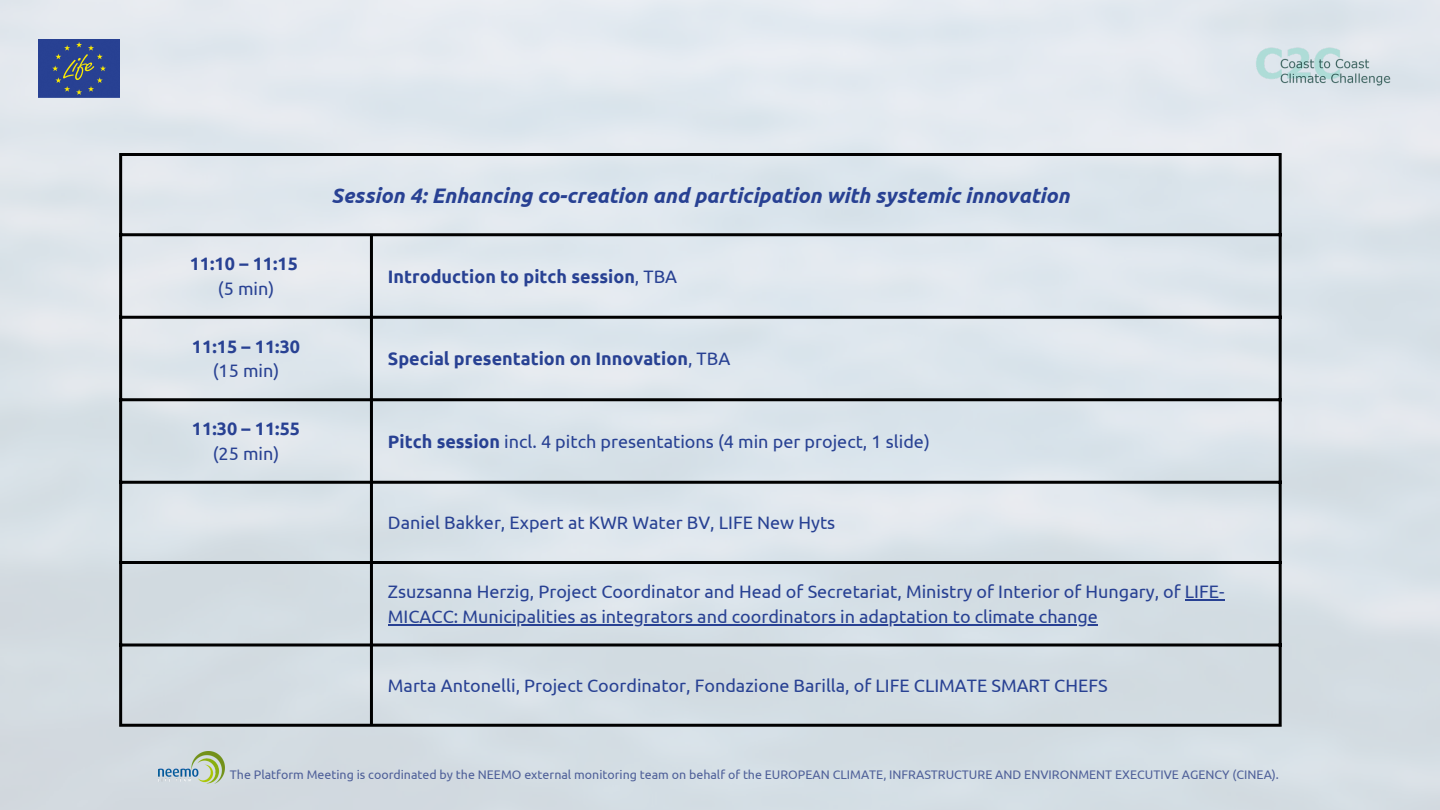
<style>
.page{position:relative;width:1440px;height:810px;background:#fff}
.page>*{position:absolute;margin:0;border:0;box-sizing:border-box;transform-origin:0 0}
.t1{font:italic 700 21px "Ubuntu";color:#284193}
.t2{font:18px/24.8px "Ubuntu";color:#284193}
.t3{font:700 18px "Ubuntu";color:#284193}
.t4{font:12.4px "Ubuntu";color:#4f6099}
.s1{font-weight:400}
.s2{font-weight:700}
</style>
<div class="page">
<img style="left:0;top:0;width:1440px;height:810px">
<img style="left:38px;top:39px;width:81px;height:59px">
<hr style="left:1185px;top:599px;width:39px;height:2px;background:#284193">
<hr style="left:388px;top:624px;width:710px;height:2px;background:#284193">
<hr style="left:119px;top:156px;width:3px;height:568px;background:#000">
<hr style="left:370px;top:236px;width:3px;height:488px;background:#000">
<hr style="left:1279px;top:156px;width:3px;height:568px;background:#000">
<hr style="left:119px;top:153px;width:1163px;height:3px;background:#000">
<hr style="left:119px;top:233px;width:1163px;height:3px;background:#000">
<hr style="left:119px;top:316px;width:1163px;height:3px;background:#000">
<hr style="left:119px;top:398px;width:1163px;height:3px;background:#000">
<hr style="left:119px;top:481px;width:1163px;height:3px;background:#000">
<hr style="left:119px;top:561px;width:1163px;height:3px;background:#000">
<hr style="left:119px;top:644px;width:1163px;height:2px;background:#000">
<hr style="left:119px;top:724px;width:1163px;height:3px;background:#000">
<img style="left:158px;top:752px;width:66px;height:31px">
<img style="left:1251px;top:35px;width:149px;height:63px">
<p class="t3" style="left:190px;top:253px;width:110px">11:10 – 11:15</p>
<p class="t2" style="left:218px;top:276px;width:58px">(5 min)</p>
<p class="t3" style="left:192px;top:336px;width:110px">11:15 – 11:30</p>
<p class="t2" style="left:213px;top:358px;width:68px">(15 min)</p>
<p class="t3" style="left:192px;top:418px;width:110px">11:30 – 11:55</p>
<p class="t2" style="left:213px;top:441px;width:68px">(25 min)</p>
<p class="t1" style="left:331px;top:183px;width:739px">Session 4: Enhancing co-creation and participation with systemic innovation</p>
<p class="t3" style="left:388px;top:266px;width:291px">Introduction to pitch session<span class="s1">, TBA</span></p>
<p class="t3" style="left:388px;top:348px;width:344px">Special presentation on Innovation<span class="s1">, TBA</span></p>
<p class="t2" style="left:388px;top:429px;width:543px"><span class="s2">Pitch session</span> incl. 4 pitch presentations (4 min per project, 1 slide)</p>
<p class="t2" style="left:388px;top:510px;width:449px">Daniel Bakker, Expert at KWR Water BV, LIFE New Hyts</p>
<p class="t2" style="left:388px;top:579px;width:838px">Zsuzsanna Herzig, Project Coordinator and Head of Secretariat, Ministry of Interior of Hungary, of LIFE-<br>MICACC: Municipalities as integrators and coordinators in adaptation to climate change</p>
<p class="t2" style="left:388px;top:672px;width:721px">Marta Antonelli, Project Coordinator, Fondazione Barilla, of LIFE CLIMATE SMART CHEFS</p>
<p class="t4" style="left:230px;top:767px;width:1051px">The Platform Meeting is coordinated by the NEEMO external monitoring team on behalf of the EUROPEAN CLIMATE, INFRASTRUCTURE AND ENVIRONMENT EXECUTIVE AGENCY (CINEA).</p>
</div>
